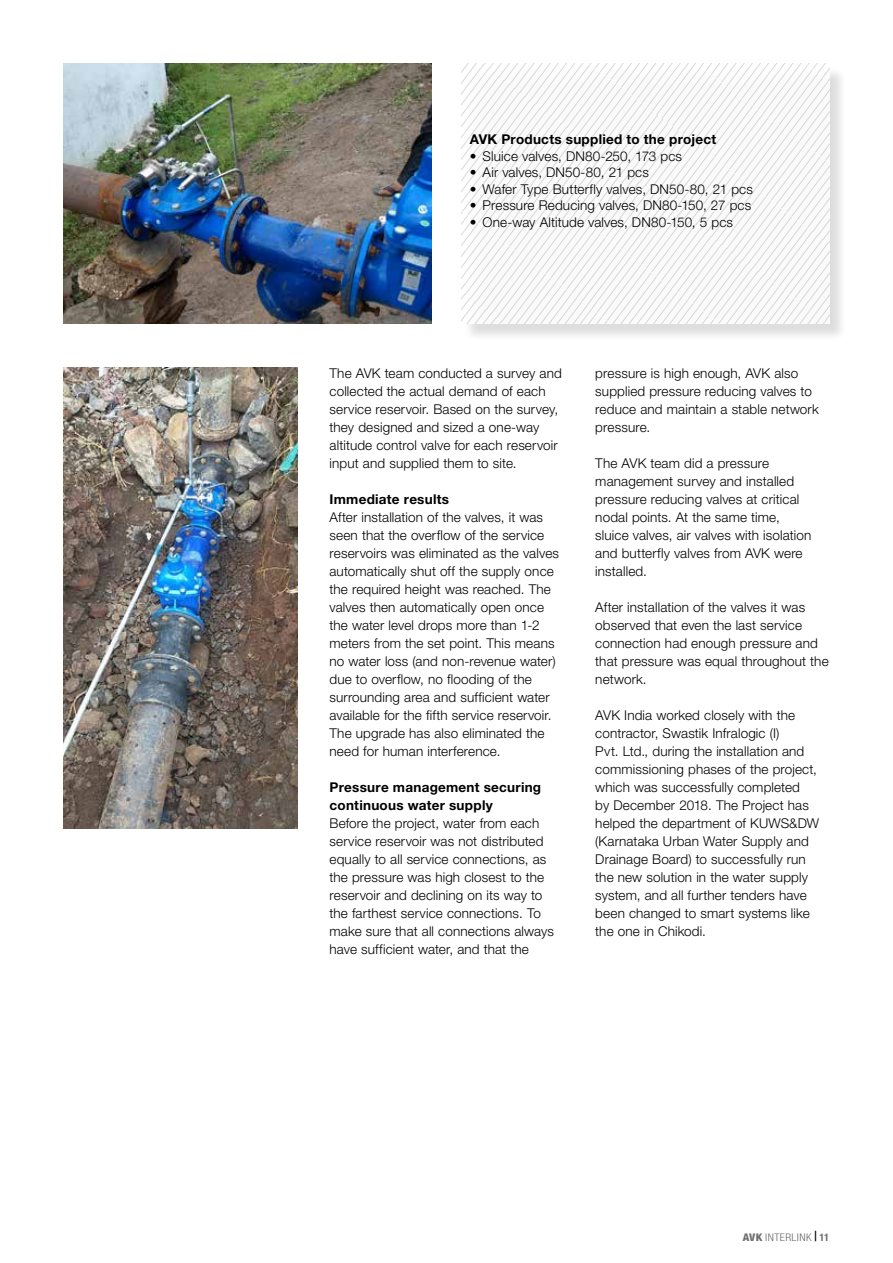
<style>
.page{position:relative;width:893px;height:1263px;background:#fff}
.page>*{position:absolute;margin:0;border:0;box-sizing:border-box;transform-origin:0 0}
.t1{font:300 13.5px/18px "Helvetica Neue LT Pro";letter-spacing:.01em;color:#000}
.t2{font:700 13.5px/18px "Helvetica Neue LT Pro";letter-spacing:.02em;color:#000}
.t3{font:300 condensed 10.5px "Helvetica Neue LT Pro";letter-spacing:.035em;color:#6d6e71;scale:1.1 1}
.s1{font-weight:800}
.s2{font-weight:700;font-stretch:normal;color:#000}
.s3{font-weight:700}
</style>
<div class="page">
<div style="left:464px;top:66px;width:384px;height:275px;background:#000;opacity:.3"></div>
<svg style="left:461px;top:64px;width:368px;height:259px"></svg>
<img style="left:64px;top:64px;width:368px;height:259px">
<img style="left:64px;top:367px;width:234px;height:461px">
<p class="t2" style="left:470px;top:130px;width:248px">AVK Products supplied to the project</p>
<p class="t1" style="left:470px;top:146px;width:214px">• Sluice valves, DN80-250, 173 pcs</p>
<p class="t1" style="left:470px;top:163px;width:181px">• Air valves, DN50-80, 21 pcs</p>
<p class="t1" style="left:470px;top:179px;width:285px">• Wafer Type Butterfly valves, DN50-80, 21 pcs</p>
<p class="t1" style="left:470px;top:196px;width:283px">• Pressure Reducing valves, DN80-150, 27 pcs</p>
<p class="t1" style="left:470px;top:212px;width:265px">• One-way Altitude valves, DN80-150, 5 pcs</p>
<p class="t1" style="left:330px;top:364px;width:234px">The AVK team conducted a survey and collected the actual demand of each service reservoir. Based on the survey, they designed and sized a one-way altitude control valve for each reservoir input and supplied them to site.</p>
<p class="t2" style="left:330px;top:490px;width:121px">Immediate results</p>
<p class="t1" style="left:330px;top:508px;width:231px">After installation of the valves, it was seen that the overflow of the service reservoirs was eliminated as the valves automatically shut off the supply once the required height was reached. The valves then automatically open once the water level drops more than 1-2 meters from the set point. This means no water loss (and non-revenue water) due to overflow, no flooding of the surrounding area and sufficient water available for the fifth service reservoir.<br>The upgrade has also eliminated the need for human interference.</p>
<p class="t2" style="left:330px;top:778px;width:213px">Pressure management securing continuous water supply</p>
<p class="t1" style="left:330px;top:814px;width:226px">Before the project, water from each service reservoir was not distributed equally to all service connections, as the pressure was high closest to the reservoir and declining on its way to the farthest service connections. To make sure that all connections always have sufficient water, and that the</p>
<p class="t1" style="left:595px;top:364px;width:225px">pressure is high enough, AVK also supplied pressure reducing valves to reduce and maintain a stable network pressure.</p>
<p class="t1" style="left:595px;top:454px;width:217px">The AVK team did a pressure management survey and installed pressure reducing valves at critical nodal points. At the same time, sluice valves, air valves with isolation and butterfly valves from AVK were installed.</p>
<p class="t1" style="left:595px;top:598px;width:235px">After installation of the valves it was observed that even the last service connection had enough pressure and that pressure was equal throughout the network.</p>
<p class="t1" style="left:595px;top:706px;width:225px">AVK India worked closely with the contractor, Swastik Infralogic (I)<br>Pvt. Ltd., during the installation and commissioning phases of the project, which was successfully completed<br>by December 2018. The Project has helped the department of KUWS&amp;DW (Karnataka Urban Water Supply and Drainage Board) to successfully run the new solution in the water supply system, and all further tenders have been changed to smart systems like the one in Chikodi.</p>
<p class="t3" style="left:743px;top:1231px;width:80px"><span class="s1">AVK</span> INTERLINK <span class="s2">|</span> <span class="s3">11</span></p>
</div>
